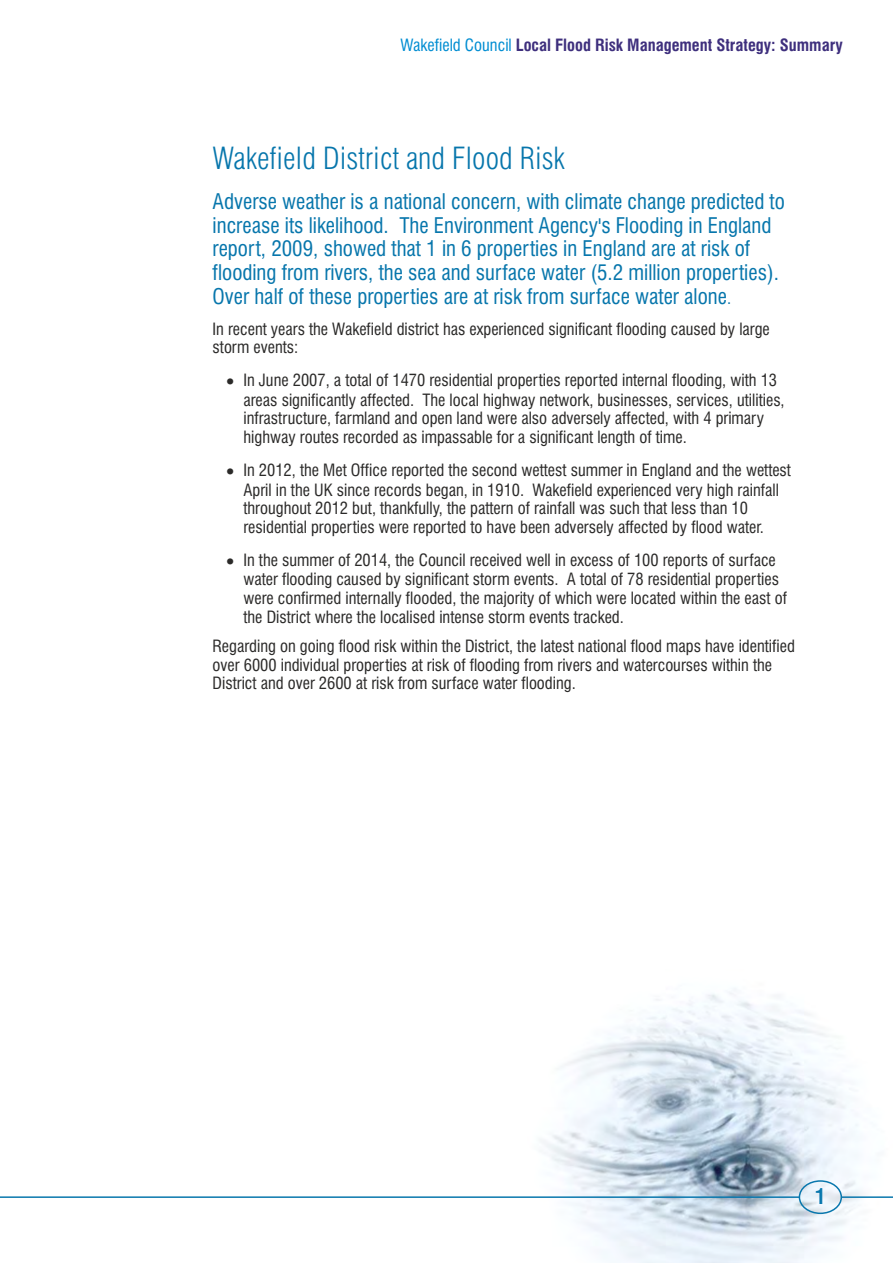
<style>
.page{position:relative;width:893px;height:1263px;background:#fff}
.page>*{position:absolute;margin:0;border:0;box-sizing:border-box;transform-origin:0 0}
.t1{font:300 condensed 30px "Swiss 721 BT";color:#0776ac}
.t2{font:condensed 21px/23.9px "Swiss 721 BT";color:#0776ac}
.t3{font:700 condensed 21px "Swiss 721 BT";color:#0977ad}
.t4{font:condensed 16.5px/18.9px "Swiss 721 BT";color:#2b2a29}
.t5{font:700 condensed 16.5px "Swiss 721 BT";color:#3e2f7d}
.s1{font-weight:400;color:#008dd2}
.s2{font-size:16.5px}
</style>
<div class="page">
<img style="left:540px;top:988px;width:323px;height:275px">
<hr style="left:0;top:1196px;width:799px;height:2px;background:#0977ad">
<div style="left:799px;top:1180px;width:43px;height:34px;border:2px solid #0977ad;border-radius:50%"></div>
<hr style="left:841px;top:1196px;width:52px;height:2px;background:#0977ad">
<p class="t5" style="left:401px;top:39px;width:444px"><span class="s1">Wakefield Council</span> Local Flood Risk Management Strategy: Summary</p>
<h1 class="t1" style="left:213px;top:146px;width:354px">Wakefield District and Flood Risk</h1>
<p class="t2" style="left:213px;top:191px;width:574px">Adverse weather is a national concern, with climate change predicted to increase its likelihood. The Environment Agency's Flooding in England report, 2009, showed that 1 in 6 properties in England are at risk of flooding from rivers, the sea and surface water (5.2 million properties).<br>Over half of these properties are at risk from surface water alone<span class="s2">.</span></p>
<p class="t4" style="left:213px;top:321px;width:559px">In recent years the Wakefield district has experienced significant flooding caused by large storm events:</p>
<p class="t4" style="left:243px;top:373px;width:543px;text-indent:-18px">• In June 2007, a total of 1470 residential properties reported internal flooding, with 13 areas significantly affected. The local highway network, businesses, services, utilities, infrastructure, farmland and open land were also adversely affected, with 4 primary highway routes recorded as impassable for a significant length of time.</p>
<p class="t4" style="left:243px;top:462px;width:549px;text-indent:-18px">• In 2012, the Met Office reported the second wettest summer in England and the wettest April in the UK since records began, in 1910. Wakefield experienced very high rainfall throughout 2012 but, thankfully, the pattern of rainfall was such that less than 10 residential properties were reported to have been adversely affected by flood water.</p>
<p class="t4" style="left:243px;top:552px;width:545px;text-indent:-18px">• In the summer of 2014, the Council received well in excess of 100 reports of surface water flooding caused by significant storm events. A total of 78 residential properties were confirmed internally flooded, the majority of which were located within the east of the District where the localised intense storm events tracked.</p>
<p class="t4" style="left:213px;top:638px;width:584px">Regarding on going flood risk within the District, the latest national flood maps have identified over 6000 individual properties at risk of flooding from rivers and watercourses within the<br>District and over 2600 at risk from surface water flooding.</p>
<p class="t3" style="left:815px;top:1188px;width:12px">1</p>
</div>
